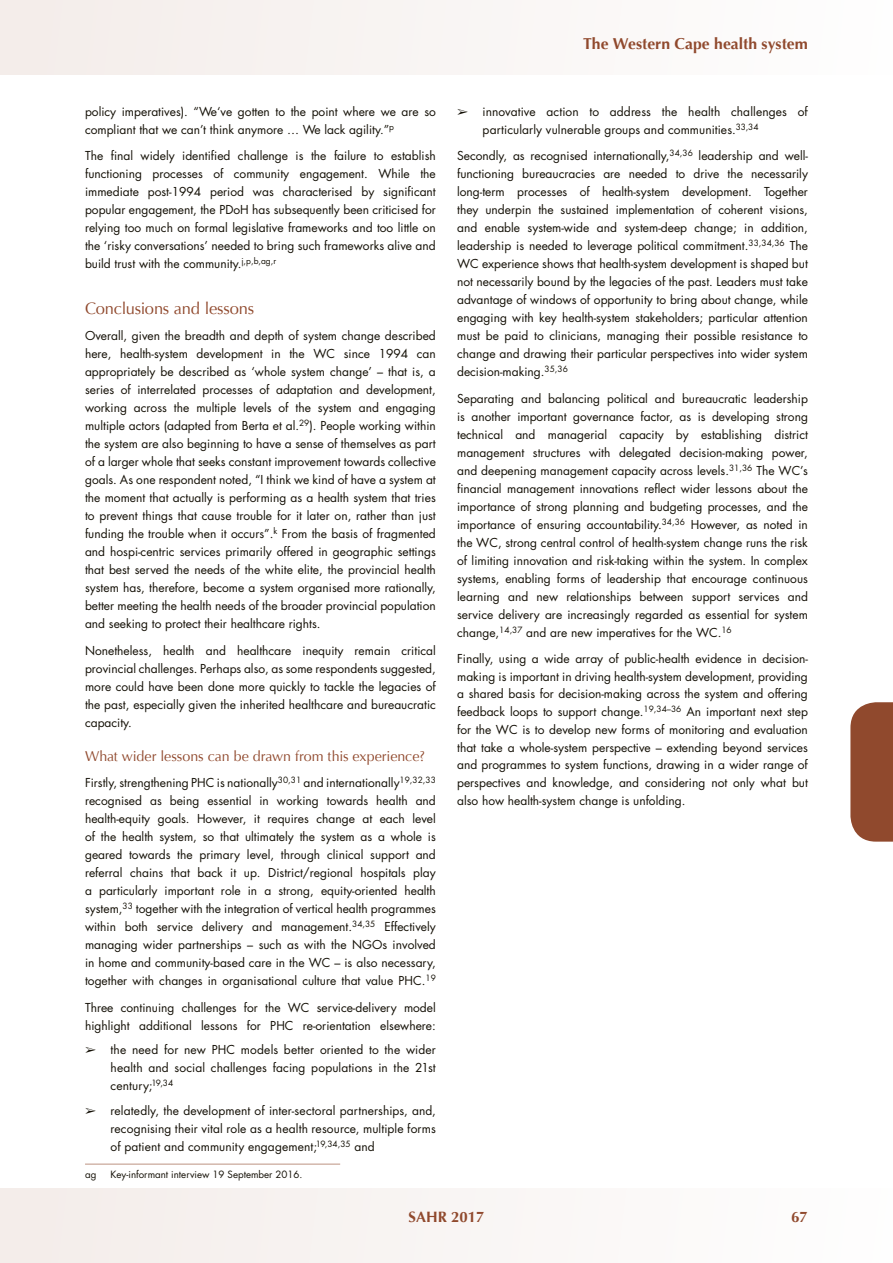
<style>
.page{position:relative;width:893px;height:1263px;background:#fff}
.page>*{position:absolute;margin:0;border:0;box-sizing:border-box;transform-origin:0 0}
.t1{font:16.5px "Optima";letter-spacing:-.01em;color:#90492d}
.t2{font:700 15.75px "Optima";color:#90492d}
.t3{font:700 15px "Optima";color:#90492d}
.t4{font:14.25px "Optima";letter-spacing:-.005em;color:#90492d}
.t5{font:12px/18px "Futura";color:#141006;text-align:justify}
.t6{font:9.75px "Futura";color:#141006}
</style>
<div class="page">
<div style="left:0;top:0;width:893px;height:74px;background:#f9f5f4"></div>
<svg style="left:850px;top:702px;width:43px;height:140px;background:#965339"></svg>
<div style="left:0;top:1188px;width:893px;height:75px;background:#f9f5f4"></div>
<hr style="left:85px;top:1164px;width:255px;height:1px;background:#bd9281">
<p class="t5" style="left:85px;top:102px;width:352px">policy imperatives). “We‘ve gotten to the point where we are so compliant that we can’t think anymore … We lack agility.”<sup>p</sup></p>
<p class="t5" style="left:85px;top:147px;width:352px">The final widely identified challenge is the failure to establish functioning processes of community engagement. While the immediate post-1994 period was characterised by significant popular engagement, the PDoH has subsequently been criticised for relying too much on formal legislative frameworks and too little on the ‘risky conversations’ needed to bring such frameworks alive and build trust with the community.<sup>j,p,b,ag,r</sup></p>
<h1 class="t1" style="left:85px;top:298px;width:171px">Conclusions and lessons</h1>
<p class="t5" style="left:85px;top:326px;width:352px">Overall, given the breadth and depth of system change described here, health-system development in the WC since 1994 can appropriately be described as ‘whole system change’ – that is, a series of interrelated processes of adaptation and development, working across the multiple levels of the system and engaging multiple actors (adapted from Berta et al.<sup>29</sup>). People working within the system are also beginning to have a sense of themselves as part of a larger whole that seeks constant improvement towards collective goals. As one respondent noted, “I think we kind of have a system at the moment that actually is performing as a health system that tries to prevent things that cause trouble for it later on, rather than just funding the trouble when it occurs”.<sup>k</sup> From the basis of fragmented and hospi-centric services primarily offered in geographic settings that best served the needs of the white elite, the provincial health system has, therefore, become a system organised more rationally, better meeting the health needs of the broader provincial population and seeking to protect their healthcare rights.</p>
<p class="t5" style="left:85px;top:641px;width:352px">Nonetheless, health and healthcare inequity remain critical provincial challenges. Perhaps also, as some respondents suggested, more could have been done more quickly to tackle the legacies of the past, especially given the inherited healthcare and bureaucratic capacity.</p>
<p class="t4" style="left:85px;top:748px;width:341px">What wider lessons can be drawn from this experience?</p>
<p class="t5" style="left:85px;top:774px;width:352px">Firstly, strengthening PHC is nationally<sup>30,31</sup> and internationally<sup>19,32,33 </sup>recognised as being essential in working towards health and health-equity goals. However, it requires change at each level of the health system, so that ultimately the system as a whole is geared towards the primary level, through clinical support and referral chains that back it up. District/regional hospitals play a particularly important role in a strong, equity-oriented health system,<sup>33</sup> together with the integration of vertical health programmes within both service delivery and management.<sup>34,35</sup> Effectively managing wider partnerships – such as with the NGOs involved in home and community-based care in the WC – is also necessary, together with changes in organisational culture that value PHC.<sup>19</sup></p>
<p class="t5" style="left:85px;top:998px;width:352px">Three continuing challenges for the WC service-delivery model highlight additional lessons for PHC re-orientation elsewhere:</p>
<p class="t5" style="left:111px;top:1040px;width:327px;text-indent:-26px">➢ the need for new PHC models better oriented to the wider health and social challenges facing populations in the 21st century;<sup>19,34</sup></p>
<p class="t5" style="left:111px;top:1101px;width:327px;text-indent:-26px">➢ relatedly, the development of inter-sectoral partnerships, and, recognising their vital role as a health resource, multiple forms of patient and community engagement;<sup>19,34,35</sup> and</p>
<p class="t6" style="left:85px;top:1167px;width:13px">ag</p>
<p class="t6" style="left:111px;top:1167px;width:194px">Key-informant interview 19 September 2016.</p>
<h2 class="t2" style="left:583px;top:34px;width:226px">The Western Cape health system</h2>
<p class="t5" style="left:483px;top:102px;width:327px;text-indent:-26px">➢ innovative action to address the health challenges of particularly vulnerable groups and communities.<sup>33,34</sup></p>
<p class="t5" style="left:457px;top:147px;width:352px">Secondly, as recognised internationally,<sup>34,36</sup> leadership and well&shy;functioning bureaucracies are needed to drive the necessarily long-term processes of health-system development. Together they underpin the sustained implementation of coherent visions, and enable system-wide and system-deep change; in addition, leadership is needed to leverage political commitment.<sup>33,34,36</sup> The WC experience shows that health-system development is shaped but not necessarily bound by the legacies of the past. Leaders must take advantage of windows of opportunity to bring about change, while engaging with key health-system stakeholders; particular attention must be paid to clinicians, managing their possible resistance to change and drawing their particular perspectives into wider system decision-making.<sup>35,36</sup></p>
<p class="t5" style="left:457px;top:389px;width:352px">Separating and balancing political and bureaucratic leadership is another important governance factor, as is developing strong technical and managerial capacity by establishing district management structures with delegated decision-making power, and deepening management capacity across levels.<sup>31,36</sup> The WC’s financial management innovations reflect wider lessons about the importance of strong planning and budgeting processes, and the importance of ensuring accountability.<sup>34,36</sup> However, as noted in the WC, strong central control of health-system change runs the risk of limiting innovation and risk-taking within the system. In complex systems, enabling forms of leadership that encourage continuous learning and new relationships between support services and service delivery are increasingly regarded as essential for system change,<sup>14,37</sup> and are new imperatives for the WC.<sup>16</sup></p>
<p class="t5" style="left:457px;top:649px;width:352px">Finally, using a wide array of public-health evidence in decision&shy;making is important in driving health-system development, providing a shared basis for decision-making across the system and offering feedback loops to support change.<sup>19,34–36</sup> An important next step for the WC is to develop new forms of monitoring and evaluation that take a whole-system perspective – extending beyond services and programmes to system functions, drawing in a wider range of perspectives and knowledge, and considering not only what but also how health-system change is unfolding.</p>
<p class="t3" style="left:409px;top:1208px;width:77px">SAHR 2017</p>
<p class="t3" style="left:791px;top:1208px;width:18px">67</p>
</div>
